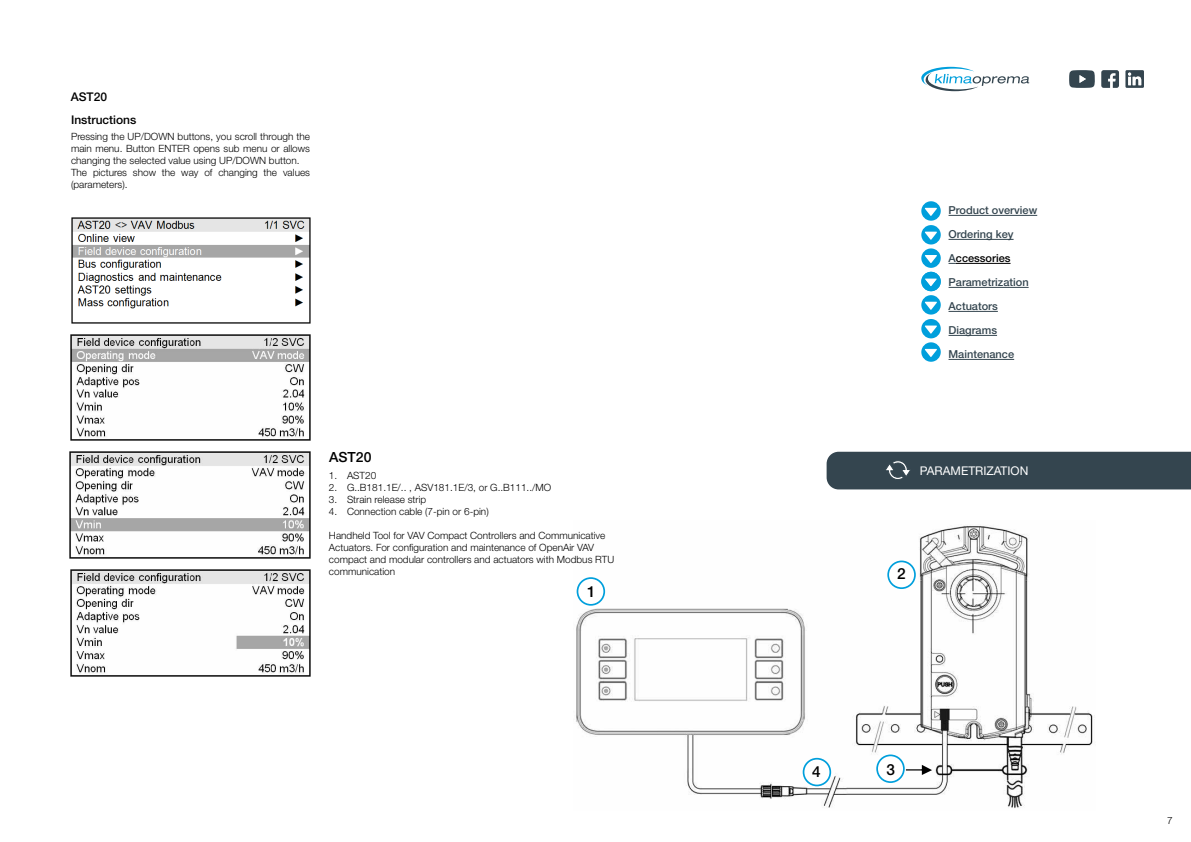
<style>
.page{position:relative;width:1191px;height:842px;background:#fff}
.page>*{position:absolute;margin:0;border:0;box-sizing:border-box;transform-origin:0 0}
.t1{font:700 17.2px "Arial";color:#000}
.t2{font:500 15.3px "Helvetica Neue LT Pro";color:#000}
.t3{font:500 14px "Helvetica Neue LT Pro";color:#000}
.t4{font:500 12px/23.5px "Helvetica Neue LT Pro";color:#000}
.t5{font:12px "Helvetica Neue LT Pro";color:#fff}
.t6{font:500 11px/24px "Helvetica Neue LT Pro";color:#34454f}
.t7{font:300 10px/12px "Helvetica Neue LT Pro";color:#000}
.s1{color:#000}
</style>
<div class="page">
<svg style="left:1101px;top:70px;width:18px;height:18px"></svg>
<svg style="left:1125px;top:70px;width:19px;height:18px"></svg>
<svg style="left:1069px;top:70px;width:26px;height:18px"></svg>
<hr style="left:948px;top:215px;width:89px;height:1px;background:#34454f">
<hr style="left:948px;top:239px;width:65px;height:1px;background:#34454f">
<hr style="left:956px;top:263px;width:54px;height:1px;background:#000">
<hr style="left:948px;top:287px;width:80px;height:1px;background:#34454f">
<hr style="left:948px;top:311px;width:50px;height:1px;background:#34454f">
<hr style="left:948px;top:335px;width:49px;height:1px;background:#34454f">
<hr style="left:948px;top:359px;width:66px;height:1px;background:#34454f">
<svg style="left:921px;top:67px;width:108px;height:24px"></svg>
<svg style="left:921px;top:201px;width:19px;height:161px"></svg>
<img style="left:576px;top:526px;width:517px;height:282px">
<svg style="left:906px;top:765px;width:26px;height:10px"></svg>
<div style="left:577px;top:578px;width:27px;height:27px;background:#fff;border-radius:50%"></div>
<div style="left:576px;top:577px;width:29px;height:29px;border:2px solid #009fdc;border-radius:50%"></div>
<div style="left:888px;top:561px;width:27px;height:27px;background:#fff;border-radius:50%"></div>
<div style="left:887px;top:560px;width:28px;height:29px;border:2px solid #009fdc;border-radius:50%"></div>
<div style="left:877px;top:755px;width:27px;height:27px;background:#fff;border-radius:50%"></div>
<div style="left:876px;top:754px;width:28px;height:29px;border:2px solid #009fdc;border-radius:50%"></div>
<div style="left:803px;top:759px;width:27px;height:26px;background:#fff;border-radius:50%"></div>
<div style="left:802px;top:758px;width:29px;height:28px;border:2px solid #009fdc;border-radius:50%"></div>
<img style="left:71px;top:217px;width:240px;height:106px">
<img style="left:71px;top:334px;width:240px;height:107px">
<img style="left:70px;top:452px;width:240px;height:106px">
<img style="left:70px;top:570px;width:240px;height:106px">
<div style="left:826px;top:452px;width:365px;height:37px;background:#34454f"></div>
<p class="t4" style="left:71px;top:85px;width:67px">AST20<br>Instructions</p>
<p class="t7" style="left:71px;top:131px;width:240px">Pressing the UP/DOWN buttons, you scroll through the main menu. Button ENTER opens sub menu or allows changing the selected value using UP/DOWN button.<br>The pictures show the way of changing the values (parameters).</p>
<h3 class="t3" style="left:329px;top:448px;width:44px">AST20</h3>
<p class="t7" style="left:329px;top:469px;width:49px">1. AST20</p>
<p class="t7" style="left:329px;top:481px;width:224px">2. G..B181.1E/.. , ASV181.1E/3, or G..B111../MO</p>
<p class="t7" style="left:329px;top:493px;width:99px">3. Strain release strip</p>
<p class="t7" style="left:329px;top:505px;width:161px">4. Connection cable (7-pin or 6-pin)</p>
<p class="t7" style="left:329px;top:529px;width:287px">Handheld Tool for VAV Compact Controllers and Communicative Actuators. For configuration and maintenance of OpenAir VAV compact and modular controllers and actuators with Modbus RTU communication</p>
<h2 class="t2" style="left:587px;top:582px;width:10px">1</h2>
<h1 class="t1" style="left:586px;top:583px;width:11px">1</h1>
<p class="t6" style="left:948px;top:198px;width:90px">Product overview<br>Ordering key<br>A<span class="s1">ccessories<br></span>Parametrization<br>Actuators<br>Diagrams<br>Maintenance</p>
<p class="t5" style="left:920px;top:463px;width:110px">PARAMETRIZATION</p>
<h2 class="t2" style="left:897px;top:565px;width:10px">2</h2>
<h1 class="t1" style="left:900px;top:564px;width:11px">2</h1>
<h2 class="t2" style="left:812px;top:762px;width:10px">4</h2>
<h2 class="t2" style="left:886px;top:760px;width:10px">3</h2>
<h1 class="t1" style="left:889px;top:758px;width:11px">3</h1>
<h1 class="t1" style="left:812px;top:765px;width:11px">4</h1>
<p class="t7" style="left:1167px;top:814px;width:7px">7</p>
</div>
